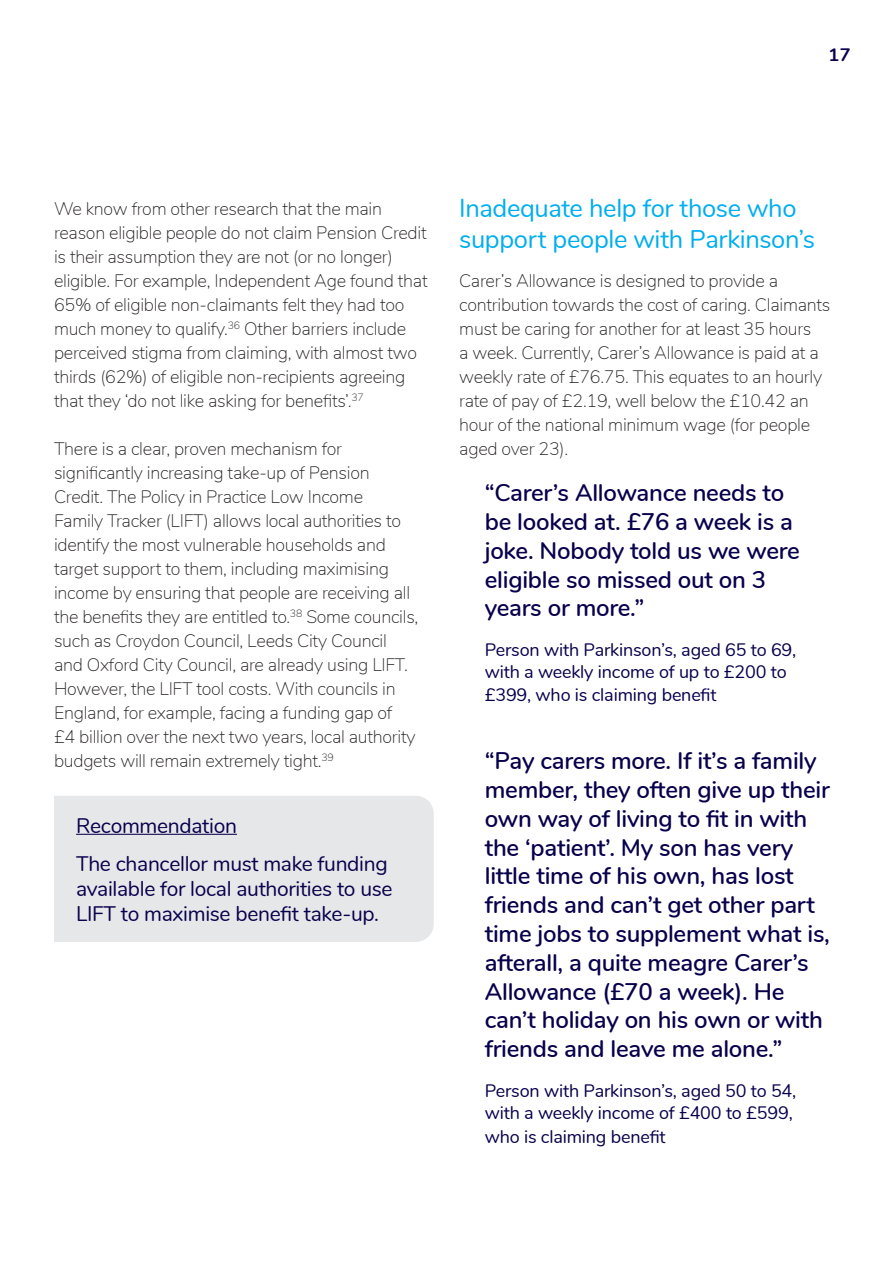
<style>
.page{position:relative;width:893px;height:1263px;background:#fff}
.page>*{position:absolute;margin:0;border:0;box-sizing:border-box;transform-origin:0 0}
.Body_Copy{font:25.5px/30.6px "Nunito";letter-spacing:-.015em;color:#00aeef}
.Body_Copy-2{font:600 24px/28.8px "Nunito";letter-spacing:-.01em;color:#08014c}
.Body_copy{font:21px/25.2px "Nunito";letter-spacing:-.015em;color:#08014c}
.Body_copy-2{font:200 18px/24px "Nunito";letter-spacing:-.015em;color:#231f20}
.Body_Copy-3{font:18px/22.5px "Nunito";letter-spacing:-.01em;color:#08014c}
.t1{font:700 18px "Nunito";color:#08014c}
</style>
<div class="page">
<div style="left:54px;top:796px;width:380px;height:146px;background:#e6e7e9"></div>
<hr style="left:76px;top:834px;width:161px;height:1px;background:#08014c">
<p class="t1" style="left:828px;top:41px;width:24px">17</p>
<p class="Body_copy-2" style="left:54px;top:196px;width:375px">We know from other research that the main reason eligible people do not claim Pension Credit is their assumption they are not (or no longer) eligible. For example, Independent Age found that 65% of eligible non-claimants felt they had too much money to qualify.<sup>36</sup> Other barriers include perceived stigma from claiming, with almost two thirds (62%) of eligible non-recipients agreeing that they ‘do not like asking for benefits’.<sup>37</sup></p>
<p class="Body_copy-2" style="left:54px;top:436px;width:366px">There is a clear, proven mechanism for significantly increasing take-up of Pension Credit. The Policy in Practice Low Income<br>Family Tracker (LIFT) allows local authorities to identify the most vulnerable households and target support to them, including maximising income by ensuring that people are receiving all the benefits they are entitled to.<sup>38</sup> Some councils, such as Croydon Council, Leeds City Council and Oxford City Council, are already using LIFT.<br>However, the LIFT tool costs. With councils in England, for example, facing a funding gap of<br>£4 billion over the next two years, local authority budgets will remain extremely tight.<sup>39</sup></p>
<p class="Body_copy" style="left:76px;top:812px;width:162px">Recommendation</p>
<p class="Body_copy" style="left:76px;top:850px;width:318px">The chancellor must make funding available for local authorities to use<br>LIFT to maximise benefit take-up.</p>
<p class="Body_Copy" style="left:459px;top:192px;width:357px">Inadequate help for those who support people with Parkinson’s</p>
<p class="Body_copy-2" style="left:459px;top:268px;width:373px">Carer’s Allowance is designed to provide a contribution towards the cost of caring. Claimants must be caring for another for at least 35 hours<br>a week. Currently, Carer’s Allowance is paid at a weekly rate of £76.75. This equates to an hourly rate of pay of £2.19, well below the £10.42 an hour of the national minimum wage (for people aged over 23).</p>
<p class="Body_Copy-2" style="left:485px;top:477px;width:317px">“Carer’s Allowance needs to be looked at. £76 a week is a joke. Nobody told us we were eligible so missed out on 3 years or more.”</p>
<p class="Body_Copy-3" style="left:485px;top:637px;width:313px">Person with Parkinson’s, aged 65 to 69, with a weekly income of up to £200 to £399, who is claiming benefit</p>
<p class="Body_Copy-2" style="left:485px;top:745px;width:347px">“Pay carers more. If it’s a family member, they often give up their own way of living to fit in with the ‘patient’. My son has very little time of his own, has lost friends and can’t get other part time jobs to supplement what is, afterall, a quite meagre Carer’s<br>Allowance (£70 a week). He can’t holiday on his own or with friends and leave me alone.”</p>
<p class="Body_Copy-3" style="left:485px;top:1078px;width:313px;line-height:23.2px">Person with Parkinson’s, aged 50 to 54, with a weekly income of £400 to £599, who is claiming benefit</p>
</div>
